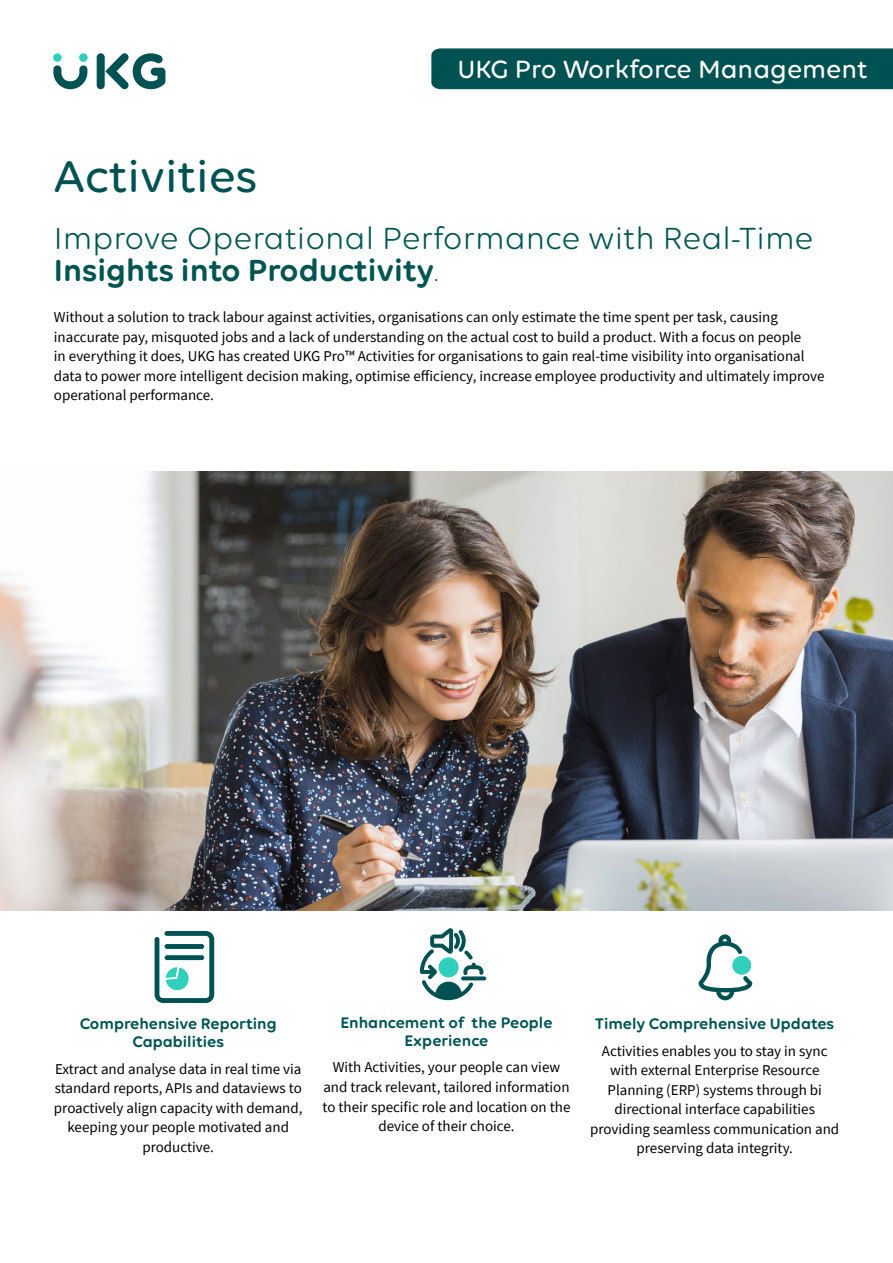
<style>
.page{position:relative;width:893px;height:1263px;background:#fff}
.page>*{position:absolute;margin:0;border:0;box-sizing:border-box;transform-origin:0 0}
.t1{font:500 48px "Volte Rounded";color:#005151}
.t2{font:33px/31.5px "Volte Rounded";color:#005551}
.t3{font:500 27px "Volte Rounded";color:#fff}
.t4{font:600 16.5px/18px "Volte Rounded";color:#005551;text-align:center}
.t5{font:15px/19.5px "Source Sans Pro";color:#000;text-align:center}
.s1{font-weight:600}
.s2{font-weight:300}
</style>
<div class="page">
<svg style="left:155px;top:931px;width:59px;height:72px"></svg>
<svg style="left:699px;top:934px;width:53px;height:67px"></svg>
<img style="left:0;top:472px;width:893px;height:439px">
<svg style="left:420px;top:928px;width:63px;height:72px"></svg>
<svg style="left:461px;top:976px;width:25px;height:4px"></svg>
<div style="left:97px;top:53px;width:8px;height:36px;background:#005151;border-radius:4px"></div>
<svg style="left:105px;top:53px;width:60px;height:36px"></svg>
<div style="left:53px;top:53px;width:9px;height:9px;background:#30cebb;border-radius:50%"></div>
<div style="left:79px;top:53px;width:9px;height:9px;background:#30cebb;border-radius:50%"></div>
<svg style="left:53px;top:65px;width:34px;height:24px"></svg>
<div style="left:431px;top:48px;width:462px;height:41px;background:#005151"></div>
<h3 class="t3" style="left:458px;top:53px;width:412px">UKG Pro Workforce Management</h3>
<h1 class="t1" style="left:53px;top:148px;width:206px">Activities</h1>
<h2 class="t2" style="left:54px;top:222px;width:761px">Improve Operational Performance with Real-Time<br><span class="s1">Insights into Productivity</span><span class="s2">.</span></h2>
<p class="t5" style="left:54px;top:307px;width:772px;text-align:left">Without a solution to track labour against activities, organisations can only estimate the time spent per task, causing inaccurate pay, misquoted jobs and a lack of understanding on the actual cost to build a product. With a focus on people<br>in everything it does, UKG has created UKG Pro™ Activities for organisations to gain real-time visibility into organisational data to power more intelligent decision making, optimise efficiency, increase employee productivity and ultimately improve operational performance.</p>
<p class="t4" style="left:80px;top:1014px;width:198px">Comprehensive Reporting<br>Capabilities</p>
<p class="t5" style="left:54px;top:1059px;width:250px">Extract and analyse data in real time via standard reports, APIs and dataviews to proactively align capacity with demand, keeping your people motivated and productive.</p>
<p class="t4" style="left:340px;top:1013px;width:214px">Enhancement of the People<br>Experience</p>
<p class="t5" style="left:322px;top:1058px;width:249px">With Activities, your people can view and track relevant, tailored information to their specific role and location on the device of their choice.</p>
<p class="t4" style="left:595px;top:1014px;width:240px">Timely Comprehensive Updates</p>
<p class="t5" style="left:590px;top:1041px;width:251px">Activities enables you to stay in sync with external Enterprise Resource Planning (ERP) systems through bi directional interface capabilities providing seamless communication and preserving data integrity.</p>
</div>
